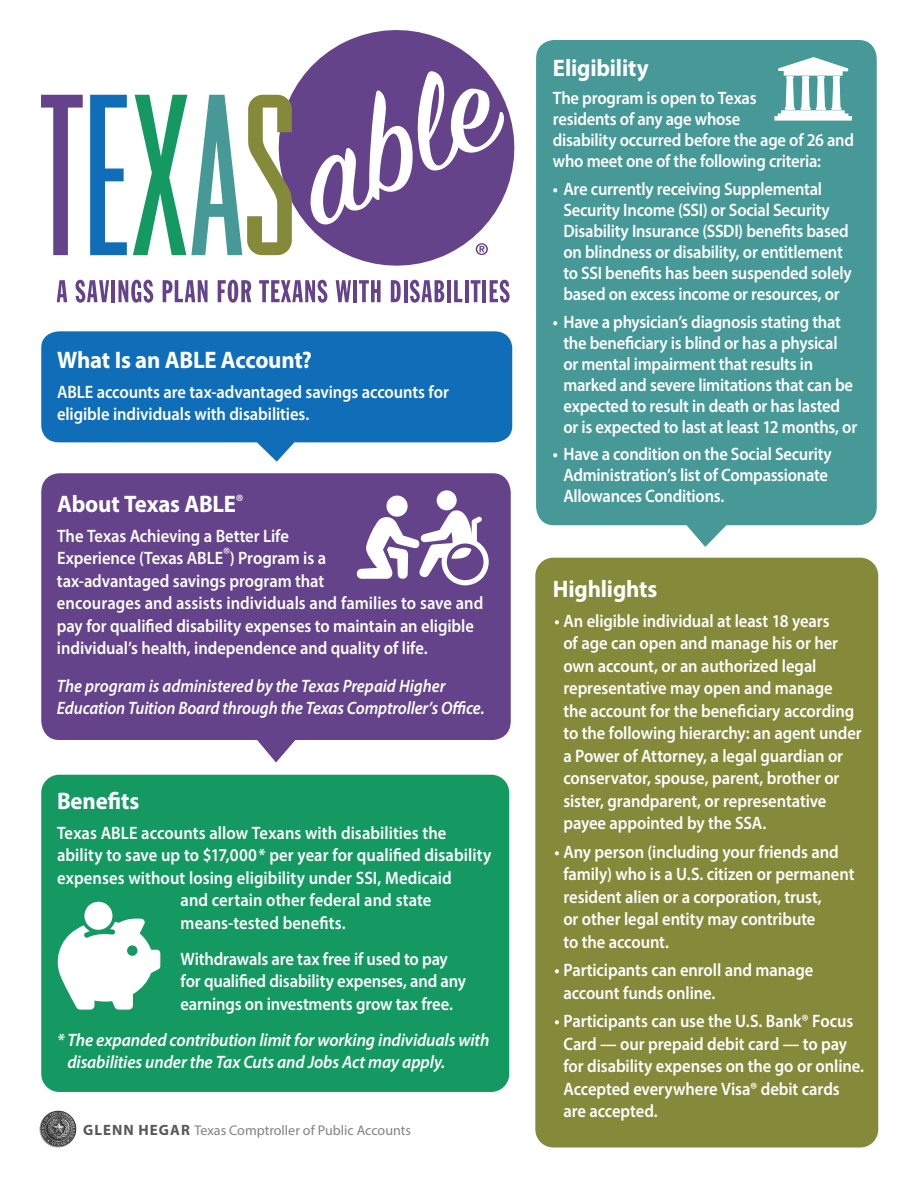
<style>
.page{position:relative;width:918px;height:1188px;background:#fff}
.page>*{position:absolute;margin:0;border:0;box-sizing:border-box;transform-origin:0 0}
.t1{font:700 24px "Myriad Pro";letter-spacing:-.01em;color:#fff;scale:.95 1}
.t2{font:600 18px/22.5px "Myriad Pro";letter-spacing:-.01em;color:#fff;scale:.92 1}
.t3{font:italic 600 18px/22.5px "Myriad Pro";letter-spacing:-.01em;color:#fff;scale:.92 1}
.t4{font:italic 600 18px/22.5px "Myriad Pro";letter-spacing:-.01em;color:#fff;scale:.95 1}
.t5{font:14.1px "Myriad Pro";color:#808285}
.s1{font-weight:700;font-size:15px;color:#57585a}
</style>
<div class="page">
<div style="left:536px;top:40px;width:341px;height:507px;background:#469997"></div>
<div style="left:535px;top:558px;width:343px;height:589px;background:#858a3a;border-radius:18px"></div>
<div style="left:41px;top:775px;width:468px;height:317px;background:#159963;border-radius:18px"></div>
<svg style="left:41px;top:473px;width:470px;height:290px;background:#725494"></svg>
<svg style="left:41px;top:331px;width:471px;height:131px;background:#3483c1"></svg>
<img style="left:40px;top:1111px;width:37px;height:36px;border-radius:18px">
<svg style="left:57px;top:902px;width:103px;height:108px"></svg>
<svg style="left:781px;top:110px;width:64px;height:3px"></svg>
<hr style="left:778px;top:113px;width:70px;height:4px;background:#fff">
<svg style="left:774px;top:116px;width:78px;height:5px"></svg>
<svg style="left:777px;top:56px;width:72px;height:54px"></svg>
<svg style="left:262px;top:30px;width:253px;height:252px"></svg>
<svg style="left:307px;top:71px;width:198px;height:158px"></svg>
<svg style="left:41px;top:95px;width:42px;height:160px"></svg>
<svg style="left:90px;top:95px;width:37px;height:160px"></svg>
<svg style="left:133px;top:95px;width:159px;height:160px"></svg>
<svg style="left:57px;top:280px;width:10px;height:22px"></svg>
<svg style="left:76px;top:280px;width:33px;height:23px"></svg>
<hr style="left:112px;top:280px;width:3px;height:22px;background:#64438a">
<svg style="left:118px;top:280px;width:35px;height:23px"></svg>
<svg style="left:163px;top:280px;width:45px;height:22px"></svg>
<svg style="left:218px;top:280px;width:33px;height:23px"></svg>
<svg style="left:259px;top:280px;width:68px;height:23px"></svg>
<svg style="left:336px;top:280px;width:15px;height:22px"></svg>
<hr style="left:353px;top:280px;width:4px;height:22px;background:#64438a">
<svg style="left:359px;top:280px;width:22px;height:22px"></svg>
<svg style="left:391px;top:280px;width:10px;height:22px"></svg>
<hr style="left:404px;top:280px;width:3px;height:22px;background:#64438a">
<svg style="left:410px;top:280px;width:34px;height:23px"></svg>
<hr style="left:447px;top:280px;width:4px;height:22px;background:#64438a">
<svg style="left:454px;top:280px;width:8px;height:22px"></svg>
<hr style="left:465px;top:280px;width:4px;height:22px;background:#64438a">
<svg style="left:471px;top:280px;width:10px;height:22px"></svg>
<hr style="left:483px;top:280px;width:3px;height:22px;background:#64438a">
<svg style="left:490px;top:280px;width:20px;height:23px"></svg>
<svg style="left:357px;top:490px;width:132px;height:95px"></svg>
<h1 class="t1" style="left:57px;top:345px;width:270px">What Is an ABLE Account?</h1>
<p class="t2" style="left:57px;top:380px;width:428px">ABLE accounts are tax-advantaged savings accounts for eligible individuals with disabilities.</p>
<h1 class="t1" style="left:57px;top:489px;width:198px">About Texas ABLE<sup>®</sup></h1>
<p class="t2" style="left:57px;top:524px;width:465px">The Texas Achieving a Better Life<br>Experience (Texas ABLE<sup>®</sup>) Program is a<br>tax-advantaged savings program that<br>encourages and assists individuals and families to save and pay for qualified disability expenses to maintain an eligible individual’s health, independence and quality of life.</p>
<p class="t3" style="left:57px;top:674px;width:466px">The program is administered by the Texas Prepaid Higher<br>Education Tuition Board through the Texas Comptroller’s Office.</p>
<h1 class="t1" style="left:57px;top:786px;width:88px">Benefits</h1>
<p class="t2" style="left:57px;top:821px;width:425px">Texas ABLE accounts allow Texans with disabilities the</p>
<p class="t2" style="left:57px;top:843px;width:474px">ability to save up to $17,000* per year for qualified disability</p>
<p class="t2" style="left:57px;top:866px;width:431px">expenses without losing eligibility under SSI, Medicaid</p>
<p class="t2" style="left:181px;top:888px;width:274px">and certain other federal and state</p>
<p class="t2" style="left:181px;top:911px;width:181px">means-tested benefits.</p>
<p class="t2" style="left:181px;top:947px;width:312px">Withdrawals are tax free if used to pay for qualified disability expenses, and any earnings on investments grow tax free.</p>
<p class="t4" style="left:67px;top:1028px;width:446px;text-indent:-10px">* The expanded contribution limit for working individuals with disabilities under the Tax Cuts and Jobs Act may apply.</p>
<p class="t5" style="left:83px;top:1121px;width:330px"><span class="s1">GLENN HEGAR</span> Texas Comptroller of Public Accounts</p>
<h1 class="t1" style="left:553px;top:53px;width:102px">Eligibility</h1>
<p class="t2" style="left:553px;top:87px;width:329px;line-height:21px">The program is open to Texas<br>residents of any age whose<br>disability occurred before the age of 26 and who meet one of the following criteria:</p>
<p class="t2" style="left:563px;top:178px;width:315px;line-height:21px;text-indent:-10px">• Are currently receiving Supplemental Security Income (SSI) or Social Security Disability Insurance (SSDI) benefits based on blindness or disability, or entitlement to SSI benefits has been suspended solely based on excess income or resources, or</p>
<p class="t2" style="left:563px;top:311px;width:321px;line-height:21px;text-indent:-10px">• Have a physician’s diagnosis stating that the beneficiary is blind or has a physical<br>or mental impairment that results in marked and severe limitations that can be expected to result in death or has lasted or is expected to last at least 12 months, or</p>
<p class="t2" style="left:563px;top:443px;width:293px;line-height:21px;text-indent:-10px">• Have a condition on the Social Security<br>Administration’s list of Compassionate<br>Allowances Conditions.</p>
<h1 class="t1" style="left:553px;top:574px;width:111px">Highlights</h1>
<p class="t2" style="left:563px;top:609px;width:326px;text-indent:-9px">• An eligible individual at least 18 years<br>of age can open and manage his or her own account, or an authorized legal representative may open and manage<br>the account for the beneficiary according to the following hierarchy: an agent under a Power of Attorney, a legal guardian or conservator, spouse, parent, brother or sister, grandparent, or representative payee appointed by the SSA.</p>
<p class="t2" style="left:563px;top:840px;width:318px;text-indent:-9px">• Any person (including your friends and family) who is a U.S. citizen or permanent resident alien or a corporation, trust,<br>or other legal entity may contribute<br>to the account.</p>
<p class="t2" style="left:563px;top:958px;width:273px;text-indent:-9px">• Participants can enroll and manage account funds online.</p>
<p class="t2" style="left:563px;top:1009px;width:328px;text-indent:-9px">• Participants can use the U.S. Bank® Focus Card — our prepaid debit card — to pay for disability expenses on the go or online.<br>Accepted everywhere Visa® debit cards are accepted.</p>
</div>
